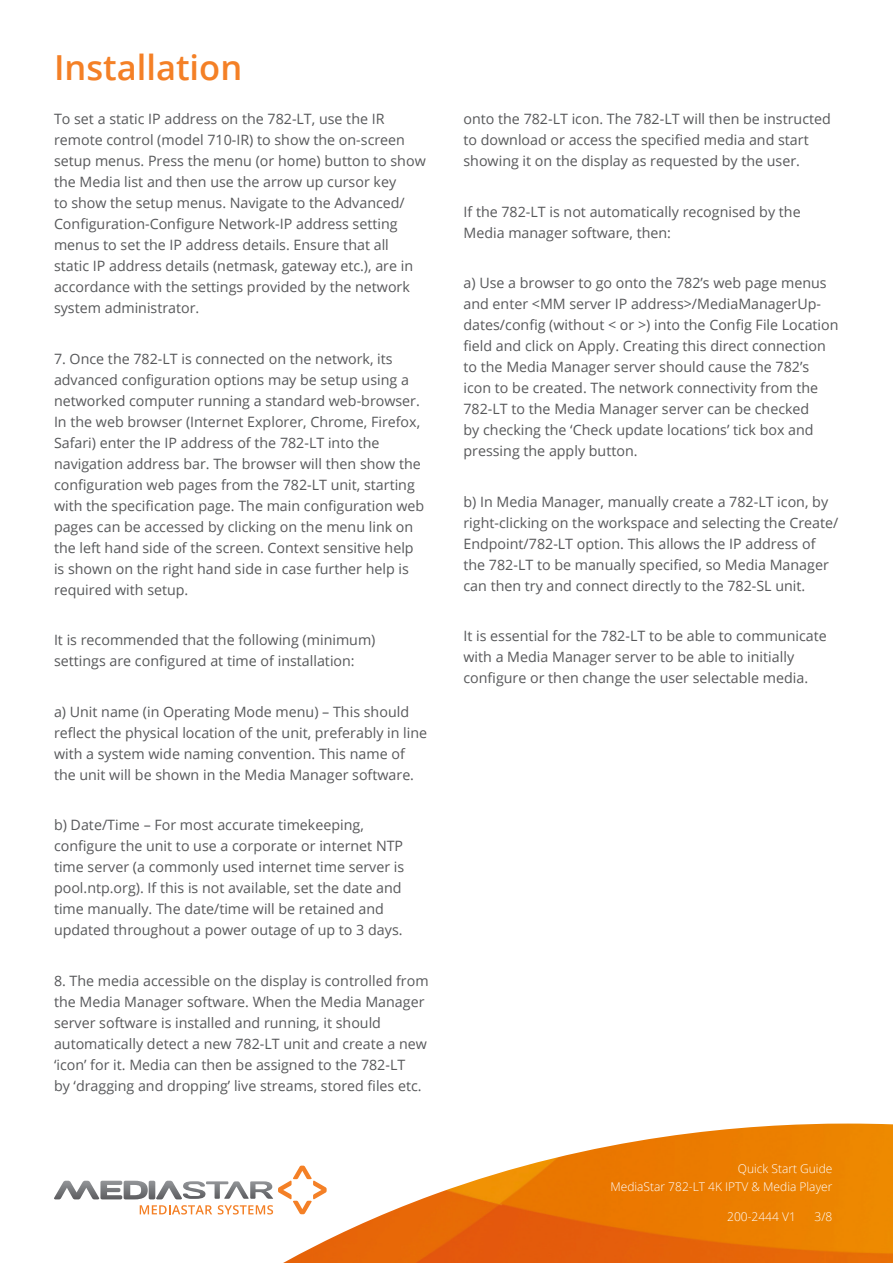
<style>
.page{position:relative;width:893px;height:1263px;background:#fff}
.page>*{position:absolute;margin:0;border:0;box-sizing:border-box;transform-origin:0 0}
.t1{font:600 34.5px "Open Sans";color:#f48026}
.t2{font:14.25px/21px "Open Sans";color:#57585a}
.t3{font:300 12px "Open Sans";color:#fff}
</style>
<div class="page">
<img style="left:283px;top:1123px;width:610px;height:140px">
<svg style="left:54px;top:1165px;width:273px;height:49px"></svg>
<p class="t1" style="left:54px;top:44px;width:190px">Installation</p>
<p class="t2" style="left:54px;top:108px;width:373px">To set a static IP address on the 782-LT, use the IR remote control (model 710-IR) to show the on-screen setup menus. Press the menu (or home) button to show the Media list and then use the arrow up cursor key<br>to show the setup menus. Navigate to the Advanced/ Configuration-Configure Network-IP address setting menus to set the IP address details. Ensure that all static IP address details (netmask, gateway etc.), are in accordance with the settings provided by the network system administrator.</p>
<p class="t2" style="left:54px;top:348px;width:372px">7. Once the 782-LT is connected on the network, its advanced configuration options may be setup using a networked computer running a standard web-browser.<br>In the web browser (Internet Explorer, Chrome, Firefox, Safari) enter the IP address of the 782-LT into the navigation address bar. The browser will then show the configuration web pages from the 782-LT unit, starting with the specification page. The main configuration web pages can be accessed by clicking on the menu link on the left hand side of the screen. Context sensitive help is shown on the right hand side in case further help is required with setup.</p>
<p class="t2" style="left:54px;top:629px;width:323px">It is recommended that the following (minimum) settings are configured at time of installation:</p>
<p class="t2" style="left:54px;top:701px;width:375px">a) Unit name (in Operating Mode menu) – This should reflect the physical location of the unit, preferably in line with a system wide naming convention. This name of the unit will be shown in the Media Manager software.</p>
<p class="t2" style="left:54px;top:814px;width:352px">b) Date/Time – For most accurate timekeeping, configure the unit to use a corporate or internet NTP time server (a commonly used internet time server is pool.ntp.org). If this is not available, set the date and time manually. The date/time will be retained and updated throughout a power outage of up to 3 days.</p>
<p class="t2" style="left:54px;top:970px;width:376px">8. The media accessible on the display is controlled from the Media Manager software. When the Media Manager server software is installed and running, it should automatically detect a new 782-LT unit and create a new ‘icon’ for it. Media can then be assigned to the 782-LT<br>by ‘dragging and dropping’ live streams, stored files etc.</p>
<p class="t2" style="left:463px;top:108px;width:369px">onto the 782-LT icon. The 782-LT will then be instructed to download or access the specified media and start showing it on the display as requested by the user.</p>
<p class="t2" style="left:463px;top:201px;width:339px">If the 782-LT is not automatically recognised by the<br>Media manager software, then:</p>
<p class="t2" style="left:463px;top:272px;width:377px">a) Use a browser to go onto the 782’s web page menus and enter &lt;MM server IP address&gt;/MediaManagerUp&shy;dates/config (without &lt; or &gt;) into the Config File Location field and click on Apply. Creating this direct connection to the Media Manager server should cause the 782’s icon to be created. The network connectivity from the 782-LT to the Media Manager server can be checked<br>by checking the ‘Check update locations’ tick box and pressing the apply button.</p>
<p class="t2" style="left:463px;top:491px;width:376px">b) In Media Manager, manually create a 782-LT icon, by right-clicking on the workspace and selecting the Create/ Endpoint/782-LT option. This allows the IP address of the 782-LT to be manually specified, so Media Manager can then try and connect directly to the 782-SL unit.</p>
<p class="t2" style="left:463px;top:625px;width:365px">It is essential for the 782-LT to be able to communicate with a Media Manager server to be able to initially configure or then change the user selectable media.</p>
<p class="t3" style="left:738px;top:1160px;width:96px">Quick Start Guide</p>
<p class="t3" style="left:610px;top:1178px;width:223px">MediaStar 782-LT 4K IPTV &amp; Media Player</p>
<p class="t3" style="left:727px;top:1208px;width:70px">200-2444 V1</p>
<p class="t3" style="left:815px;top:1208px;width:19px">3/8</p>
</div>
